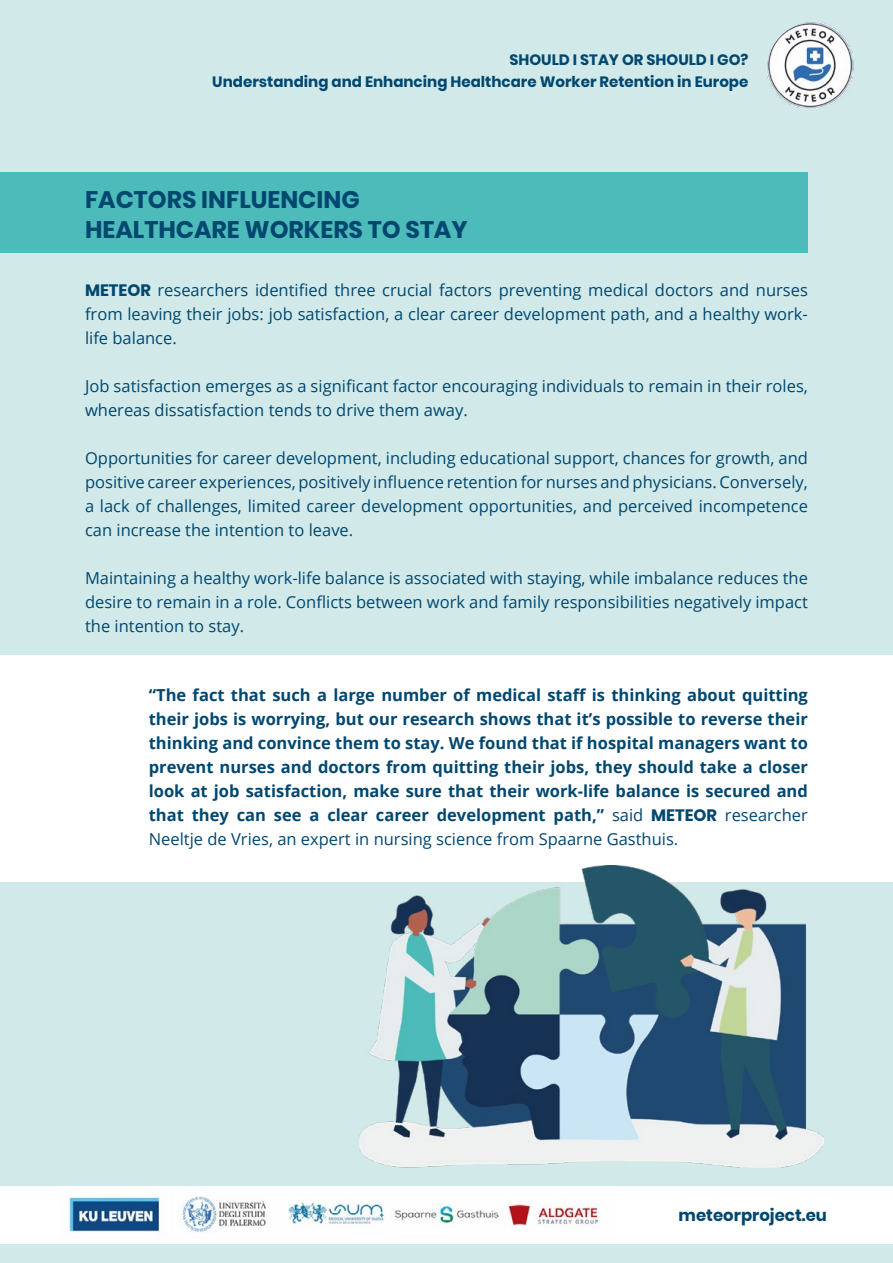
<style>
.page{position:relative;width:893px;height:1263px;background:#d1e9e9}
.page>*{position:absolute;margin:0;border:0;box-sizing:border-box;transform-origin:0 0}
.t1{font:700 24px/30px "Poppins";color:#004770}
.t2{font:16.5px/24px "Open Sans";color:#004770;text-align:justify}
.t3{font:700 16.5px/24px "Open Sans";color:#004770;text-align:justify}
.t4{font:700 16.5px "Poppins";color:#004770}
.t5{font:700 15px/22.5px "Poppins";color:#004770;text-align:right}
.s1{font-family:"Poppins";font-weight:700}
.s2{font-weight:400}
.s3{font-family:"Poppins"}
</style>
<div class="page">
<div style="left:0;top:1186px;width:893px;height:58px;background:#fff"></div>
<img style="left:67px;top:1196px;width:532px;height:37px">
<img style="left:767px;top:22px;width:86px;height:86px">
<div style="left:0;top:655px;width:893px;height:226px;background:#fff"></div>
<div style="left:0;top:172px;width:808px;height:81px;background:#4dbbb9"></div>
<img style="left:359px;top:865px;width:464px;height:302px">
<p class="t5" style="left:212px;top:48px;width:538px">SHOULD I STAY OR SHOULD I GO?<br>Understanding and Enhancing Healthcare Worker Retention in Europe</p>
<h1 class="t1" style="left:85px;top:184px;width:384px">FACTORS INFLUENCING<br>HEALTHCARE WORKERS TO STAY</h1>
<p class="t2" style="left:85px;top:277px;width:724px"><span class="s1">METEOR</span> researchers identified three crucial factors preventing medical doctors and nurses from leaving their jobs: job satisfaction, a clear career development path, and a healthy work&shy;life balance.</p>
<p class="t2" style="left:85px;top:373px;width:724px">Job satisfaction emerges as a significant factor encouraging individuals to remain in their roles, whereas dissatisfaction tends to drive them away.</p>
<p class="t2" style="left:85px;top:445px;width:724px">Opportunities for career development, including educational support, chances for growth, and positive career experiences, positively influence retention for nurses and physicians. Conversely, a lack of challenges, limited career development opportunities, and perceived incompetence can increase the intention to leave.</p>
<p class="t2" style="left:85px;top:565px;width:724px">Maintaining a healthy work-life balance is associated with staying, while imbalance reduces the desire to remain in a role. Conflicts between work and family responsibilities negatively impact the intention to stay.</p>
<p class="t3" style="left:149px;top:682px;width:661px">“The fact that such a large number of medical staff is thinking about quitting their jobs is worrying, but our research shows that it’s possible to reverse their thinking and convince them to stay. We found that if hospital managers want to prevent nurses and doctors from quitting their jobs, they should take a closer look at job satisfaction, make sure that their work-life balance is secured and that they can see a clear career development path,” <span class="s2">said</span> <span class="s3">METEOR</span> <span class="s2">researcher Neeltje de Vries, an expert in nursing science from Spaarne Gasthuis.</span></p>
<p class="t4" style="left:679px;top:1205px;width:150px">meteorproject.eu</p>
</div>
